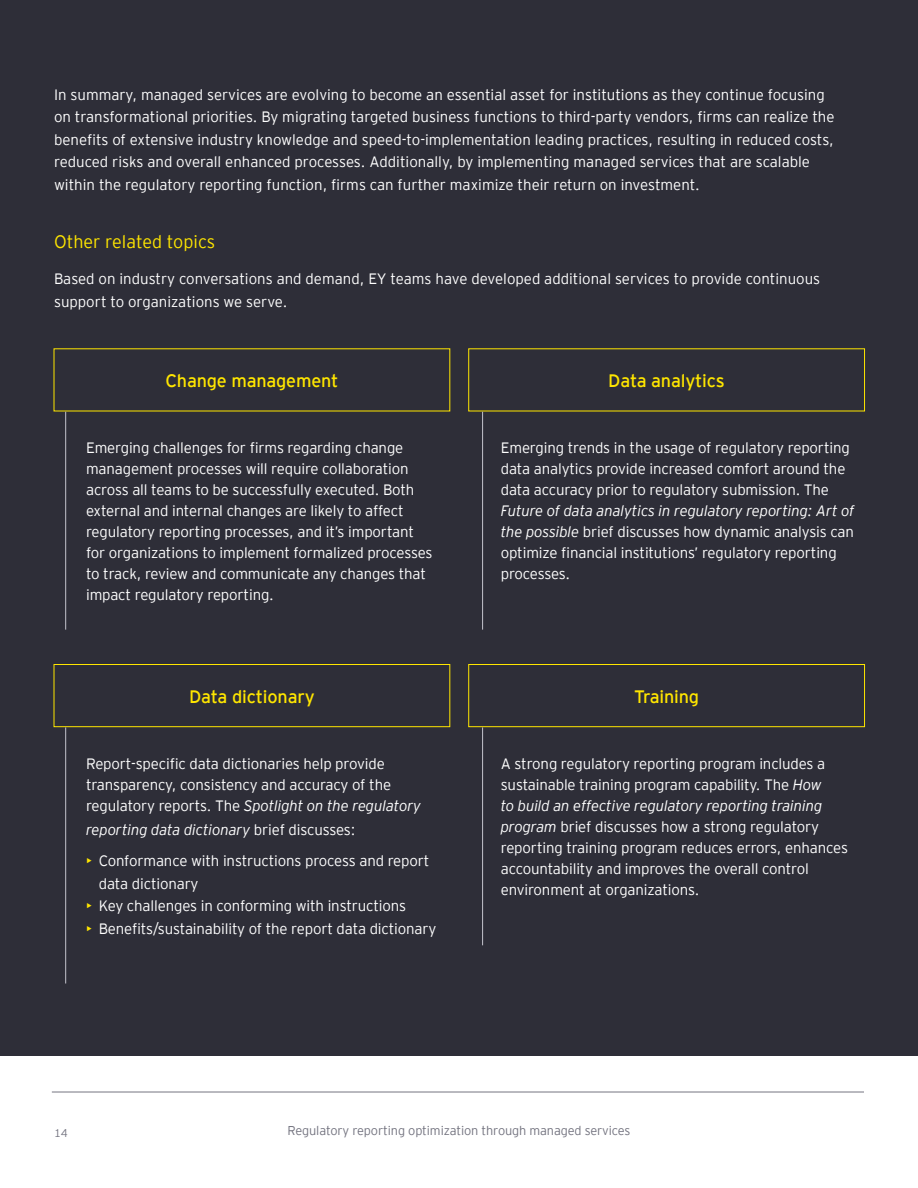
<style>
.page{position:relative;width:918px;height:1188px;background:#fff}
.page>*{position:absolute;margin:0;border:0;box-sizing:border-box;transform-origin:0 0}
.t1{font:18px "EY Interstate";letter-spacing:-.01em;color:#ffe600}
.t2{font:300 18px "EY Interstate";color:#ffe600}
.t3{font:300 15px/21px "EY Interstate";letter-spacing:-.01em;color:#fff}
.t4{font:italic 300 15px "EY Interstate";letter-spacing:-.01em;color:#fff}
.t5{font:300 12.75px "EY Interstate";letter-spacing:-.01em;color:#747480}
.t6{font:300 11.25px "EY Interstate";color:#747480}
.s1{font-style:italic}
.s2{font-style:normal}
.s3{color:#ffe600}
</style>
<div class="page">
<div style="left:0;top:0;width:918px;height:1055px;background:#2e2e38"></div>
<div style="left:54px;top:664px;width:396px;height:63px;border:1px solid #ffe600"></div>
<div style="left:468px;top:664px;width:397px;height:63px;border:1px solid #ffe600"></div>
<hr style="left:65px;top:412px;width:1px;height:218px;background:#c4c4cd">
<hr style="left:482px;top:412px;width:1px;height:218px;background:#c4c4cd">
<hr style="left:65px;top:727px;width:1px;height:257px;background:#c4c4cd">
<hr style="left:482px;top:727px;width:1px;height:218px;background:#c4c4cd">
<hr style="left:52px;top:1092px;width:812px;height:1px;background:#747480">
<p class="t3" style="left:54px;top:82px;width:782px;line-height:22.5px">In summary, managed services are evolving to become an essential asset for institutions as they continue focusing on transformational priorities. By migrating targeted business functions to third-party vendors, firms can realize the benefits of extensive industry knowledge and speed-to-implementation leading practices, resulting in reduced costs, reduced risks and overall enhanced processes. Additionally, by implementing managed services that are scalable within the regulatory reporting function, firms can further maximize their return on investment.</p>
<p class="t2" style="left:54px;top:229px;width:163px">Other related topics</p>
<p class="t3" style="left:54px;top:267px;width:768px;line-height:22.5px">Based on industry conversations and demand, EY teams have developed additional services to provide continuous support to organizations we serve.</p>
<p class="t1" style="left:165px;top:368px;width:175px">Change management</p>
<p class="t3" style="left:86px;top:436px;width:348px">Emerging challenges for firms regarding change management processes will require collaboration across all teams to be successfully executed. Both external and internal changes are likely to affect regulatory reporting processes, and it’s important for organizations to implement formalized processes to track, review and communicate any changes that impact regulatory reporting.</p>
<p class="t1" style="left:189px;top:684px;width:127px">Data dictionary</p>
<p class="t3" style="left:86px;top:752px;width:337px">Report-specific data dictionaries help provide transparency, consistency and accuracy of the regulatory reports. The <span class="s1">Spotlight on the regulatory</span></p>
<p class="t4" style="left:86px;top:819px;width:271px">reporting data dictionary <span class="s2">brief discusses:</span></p>
<p class="t3" style="left:99px;top:849px;width:332px;line-height:22.5px;text-indent:-13px"><span class="s3">•</span> Conformance with instructions process and report data dictionary</p>
<p class="t3" style="left:86px;top:894px;width:322px"><span class="s3">•</span> Key challenges in conforming with instructions</p>
<p class="t3" style="left:86px;top:917px;width:352px"><span class="s3">•</span> Benefits/sustainability of the report data dictionary</p>
<p class="t1" style="left:608px;top:368px;width:118px">Data analytics</p>
<p class="t3" style="left:501px;top:436px;width:351px">Emerging trends in the usage of regulatory reporting data analytics provide increased comfort around the data accuracy prior to regulatory submission. The</p>
<p class="t3" style="left:501px;top:499px;width:355px"><span class="s1">Future of data analytics in regulatory reporting: Art of the possible</span> brief discusses how dynamic analysis can optimize financial institutions’ regulatory reporting processes.</p>
<p class="t1" style="left:634px;top:684px;width:66px">Training</p>
<p class="t3" style="left:501px;top:752px;width:349px">A strong regulatory reporting program includes a sustainable training program capability. The <span class="s1">How<br>to build an effective regulatory reporting training program</span> brief discusses how a strong regulatory reporting training program reduces errors, enhances accountability and improves the overall control environment at organizations.</p>
<p class="t6" style="left:54px;top:1125px;width:15px">14</p>
<p class="t5" style="left:288px;top:1122px;width:344px">Regulatory reporting optimization through managed services</p>
</div>
